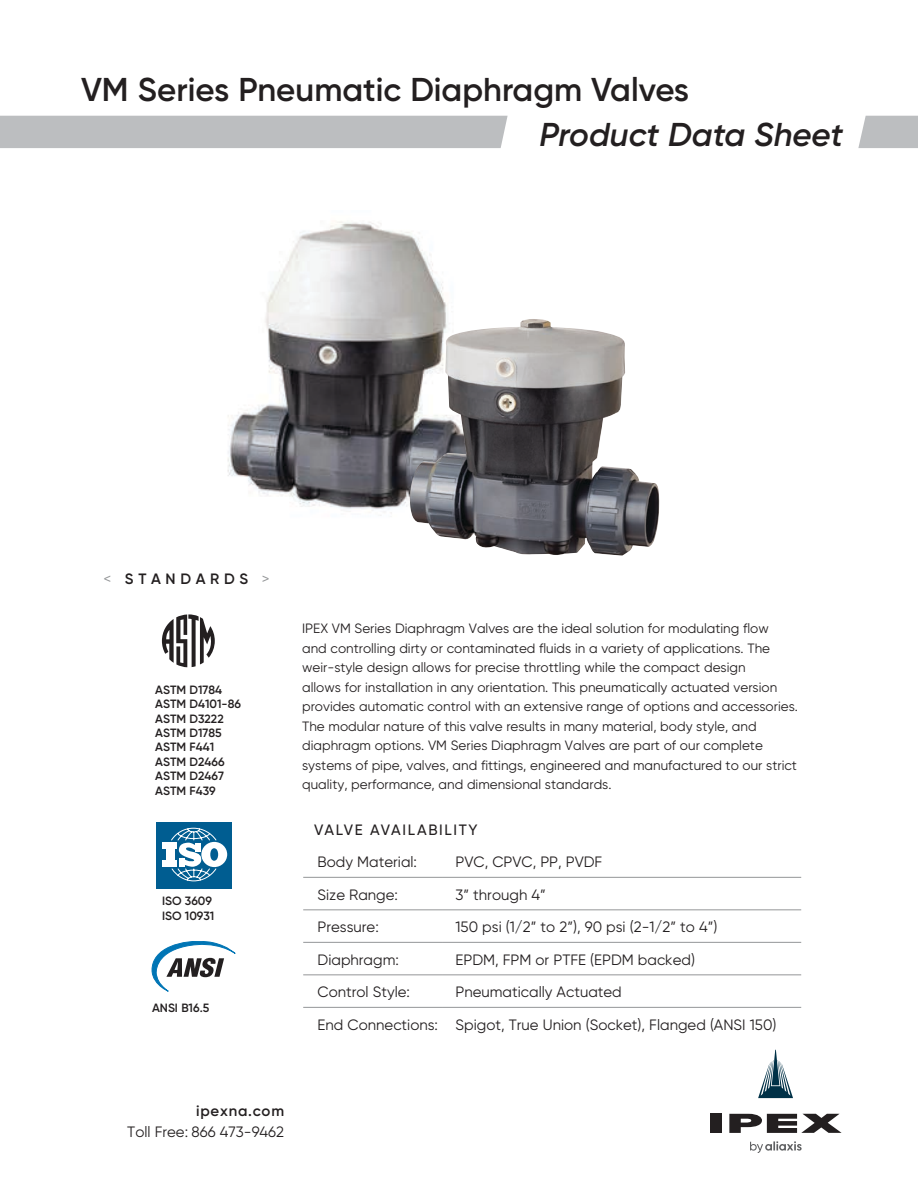
<style>
.page{position:relative;width:918px;height:1188px;background:#fff}
.page>*{position:absolute;margin:0;border:0;box-sizing:border-box;transform-origin:0 0}
.t1{font:600 33px "Gilroy";color:#231f20}
.t2{font:italic 600 33px "Gilroy";color:#231f20}
.t3{font:15px/32.5px "Gilroy";color:#231f20}
.t4{font:500 15px "Gilroy";letter-spacing:.11em;color:#231f20}
.t5{font:600 15px "Gilroy";letter-spacing:.31em;color:#231f20}
.t6{font:600 15px "Gilroy";letter-spacing:.05em;color:#231f20}
.t7{font:13.5px/19.5px "Gilroy";color:#231f20}
.t8{font:600 12px/14.4px "Gilroy";color:#231f20}
.s1{font-weight:400;color:#949698}
</style>
<div class="page">
<svg style="left:858px;top:116px;width:60px;height:32px"></svg>
<div style="left:710px;top:1114px;width:11px;height:19px;background:#231f20"></div>
<svg style="left:729px;top:1114px;width:113px;height:19px"></svg>
<svg style="left:758px;top:1050px;width:35px;height:48px"></svg>
<svg style="left:750px;top:1141px;width:52px;height:12px"></svg>
<img style="left:227px;top:221px;width:220px;height:295px">
<img style="left:407px;top:319px;width:253px;height:237px">
<hr style="left:303px;top:877px;width:140px;height:1px;background:#949698">
<hr style="left:443px;top:877px;width:358px;height:1px;background:#949698">
<hr style="left:303px;top:909px;width:140px;height:1px;background:#949698">
<hr style="left:443px;top:909px;width:358px;height:1px;background:#949698">
<hr style="left:303px;top:942px;width:140px;height:1px;background:#949698">
<hr style="left:443px;top:942px;width:358px;height:1px;background:#949698">
<hr style="left:303px;top:974px;width:140px;height:1px;background:#949698">
<hr style="left:443px;top:974px;width:358px;height:1px;background:#949698">
<hr style="left:303px;top:1007px;width:140px;height:1px;background:#949698">
<hr style="left:443px;top:1007px;width:358px;height:1px;background:#949698">
<svg style="left:162px;top:614px;width:53px;height:53px"></svg>
<svg style="left:152px;top:941px;width:83px;height:50px"></svg>
<div style="left:156px;top:822px;width:76px;height:67px;background:#005d91"></div>
<div style="left:163px;top:842px;width:14px;height:7px;background:#fff"></div>
<div style="left:166px;top:848px;width:8px;height:14px;background:#fff"></div>
<div style="left:162px;top:860px;width:15px;height:7px;background:#fff"></div>
<svg style="left:171px;top:827px;width:56px;height:55px"></svg>
<div style="left:0;top:116px;width:508px;height:32px;background:#bcbec0"></div>
<h1 class="t1" style="left:81px;top:69px;width:610px">VM Series Pneumatic Diaphragm Valves</h1>
<h1 class="t2" style="left:539px;top:114px;width:305px">Product Data Sheet</h1>
<p class="t5" style="left:104px;top:569px;width:168px"><span class="s1">&lt;</span> STANDARDS <span class="s1">&gt;</span></p>
<p class="t8" style="left:155px;top:682px;width:87px">ASTM D1784<br>ASTM D4101-86<br>ASTM D3222<br>ASTM D1785<br>ASTM F441<br>ASTM D2466<br>ASTM D2467<br>ASTM F439</p>
<p class="t8" style="left:162px;top:894px;width:54px">ISO 3609<br>ISO 10931</p>
<p class="t8" style="left:152px;top:1001px;width:59px">ANSI B16.5</p>
<p class="t7" style="left:302px;top:619px;width:497px">IPEX VM Series Diaphragm Valves are the ideal solution for modulating flow<br>and controlling dirty or contaminated fluids in a variety of applications. The weir-style design allows for precise throttling while the compact design<br>allows for installation in any orientation. This pneumatically actuated version provides automatic control with an extensive range of options and accessories.<br>The modular nature of this valve results in many material, body style, and diaphragm options. VM Series Diaphragm Valves are part of our complete systems of pipe, valves, and fittings, engineered and manufactured to our strict quality, performance, and dimensional standards.</p>
<p class="t4" style="left:314px;top:821px;width:165px">VALVE AVAILABILITY</p>
<p class="t3" style="left:318px;top:845px;width:101px">Body Material:</p>
<p class="t3" style="left:456px;top:845px;width:148px">PVC, CPVC, PP, PVDF</p>
<p class="t3" style="left:318px;top:878px;width:82px">Size Range:</p>
<p class="t3" style="left:456px;top:878px;width:92px">3” through 4”</p>
<p class="t3" style="left:318px;top:910px;width:63px">Pressure:</p>
<p class="t3" style="left:456px;top:910px;width:263px">150 psi (1/2” to 2”), 90 psi (2-1/2” to 4”)</p>
<p class="t3" style="left:318px;top:943px;width:83px">Diaphragm:</p>
<p class="t3" style="left:456px;top:943px;width:241px">EPDM, FPM or PTFE (EPDM backed)</p>
<p class="t3" style="left:318px;top:975px;width:94px">Control Style:</p>
<p class="t3" style="left:318px;top:975px;width:460px;text-indent:138px">Pneumatically Actuated<br>End Connections: Spigot, True Union (Socket), Flanged (ANSI 150)</p>
<p class="t6" style="left:196px;top:1102px;width:89px">ipexna.com</p>
<p class="t3" style="left:127px;top:1116px;width:158px">Toll Free: 866 473-9462</p>
</div>
